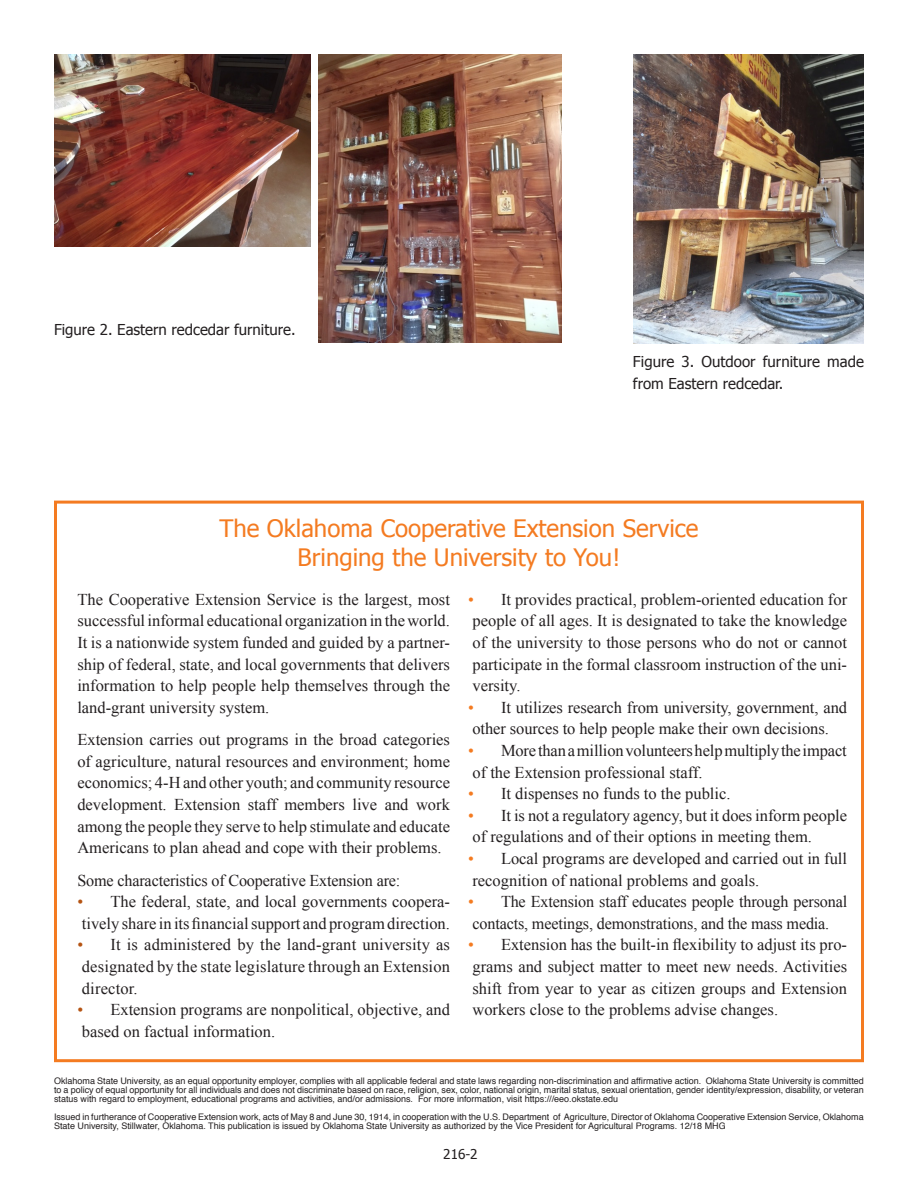
<style>
.page{position:relative;width:918px;height:1188px;background:#fff}
.page>*{position:absolute;margin:0;border:0;box-sizing:border-box;transform-origin:0 0}
.t1{font:24px "Tahoma";color:#f47b21}
.Extension_Info_Bulle{font:16.5px/21.6px "Times New Roman";color:#231f20}
.Extension_Info_Body{font:16.5px/21.6px "Times New Roman";color:#231f20;text-align:justify}
.t2{font:15px/21.6px "Tahoma";color:#231f20}
.page_numbers{font:13.5px "Tahoma";color:#231f20}
.Cost{font:9px/9px "Helvetica";color:#231f20;text-align:justify}
.s1{color:#f47b21}
.s2{color:#b55413}
</style>
<div class="page">
<div style="left:54px;top:501px;width:810px;height:561px;border:3px solid #f47b21"></div>
<img style="left:54px;top:54px;width:256px;height:192px">
<img style="left:318px;top:54px;width:243px;height:289px">
<img style="left:633px;top:54px;width:230px;height:289px">
<p class="t2" style="left:54px;top:318px;width:243px">Figure 2. Eastern redcedar furniture.</p>
<p class="t2" style="left:633px;top:350px;width:232px">Figure 3. Outdoor furniture made from Eastern redcedar.</p>
<p class="t1" style="left:219px;top:513px;width:481px">The Oklahoma Cooperative Extension Service</p>
<p class="t1" style="left:298px;top:541px;width:324px">Bringing the University to You!</p>
<p class="Extension_Info_Bulle" style="left:468px;top:588px;width:381px;text-align:justify"><span class="s1">•</span> It provides practical, problem-oriented education for people of all ages. It is designated to take the knowledge of the university to those persons who do not or cannot participate in the formal classroom instruction of the uni&shy;versity.</p>
<p class="Extension_Info_Bulle" style="left:468px;top:696px;width:381px"><span class="s1">•</span> It utilizes research from university, government, and other sources to help people make their own decisions.</p>
<p class="Extension_Info_Bulle" style="left:468px;top:739px;width:380px"><span class="s1">•</span> More than a million volunteers help multiply the impact of the Extension professional staff.</p>
<p class="Extension_Info_Bulle" style="left:468px;top:783px;width:264px"><span class="s1">•</span> It dispenses no funds to the public.</p>
<p class="Extension_Info_Bulle" style="left:468px;top:804px;width:381px"><span class="s1">•</span> It is not a regulatory agency, but it does inform people of regulations and of their options in meeting them.</p>
<p class="Extension_Info_Bulle" style="left:468px;top:847px;width:381px"><span class="s1">•</span> Local programs are developed and carried out in full recognition of national problems and goals.</p>
<p class="Extension_Info_Bulle" style="left:468px;top:891px;width:381px"><span class="s1">•</span> The Extension staff educates people through personal contacts, meetings, demonstrations, and the mass media.</p>
<p class="Extension_Info_Bulle" style="left:468px;top:934px;width:381px;text-align:justify"><span class="s1">•</span> Extension has the built-in flexibility to adjust its pro&shy;grams and subject matter to meet new needs. Activities shift from year to year as citizen groups and Extension workers close to the problems advise changes.</p>
<p class="Extension_Info_Body" style="left:77px;top:588px;width:374px">The Cooperative Extension Service is the largest, most successful informal educational organization in the world.<br>It is a nationwide system funded and guided by a partner&shy;ship of federal, state, and local governments that delivers information to help people help themselves through the land-grant university system.</p>
<p class="Extension_Info_Body" style="left:77px;top:729px;width:374px">Extension carries out programs in the broad categories of agriculture, natural resources and environment; home economics; 4-H and other youth; and community resource development. Extension staff members live and work among the people they serve to help stimulate and educate Americans to plan ahead and cope with their problems.</p>
<p class="Extension_Info_Body" style="left:77px;top:869px;width:325px">Some characteristics of Cooperative Extension are:</p>
<p class="Extension_Info_Bulle" style="left:77px;top:891px;width:374px"><span class="s2">•</span> The federal, state, and local governments coopera&shy;tively share in its financial support and program direction.</p>
<p class="Extension_Info_Bulle" style="left:77px;top:934px;width:374px;text-align:justify"><span class="s2">•</span> It is administered by the land-grant university as designated by the state legislature through an Extension director.</p>
<p class="Extension_Info_Bulle" style="left:77px;top:999px;width:374px"><span class="s2">•</span> Extension programs are nonpolitical, objective, and based on factual information.</p>
<p class="Cost" style="left:54px;top:1076px;width:811px">Oklahoma State University, as an equal opportunity employer, complies with all applicable federal and state laws regarding non-discrimination and affirmative action. Oklahoma State University is committed to a policy of equal opportunity for all individuals and does not discriminate based on race, religion, sex, color, national origin, marital status, sexual orientation, gender identity/expression, disability, or veteran status with regard to employment, educational programs and activities, and/or admissions. For more information, visit https:///eeo.okstate.edu</p>
<p class="Cost" style="left:54px;top:1112px;width:811px">Issued in furtherance of Cooperative Extension work, acts of May 8 and June 30, 1914, in cooperation with the U.S. Department of Agriculture, Director of Oklahoma Cooperative Extension Service, Oklahoma<br>State University, Stillwater, Oklahoma. This publication is issued by Oklahoma State University as authorized by the Vice President for Agricultural Programs. 12/18 MHG</p>
<p class="page_numbers" style="left:443px;top:1145px;width:36px">216-2</p>
</div>
